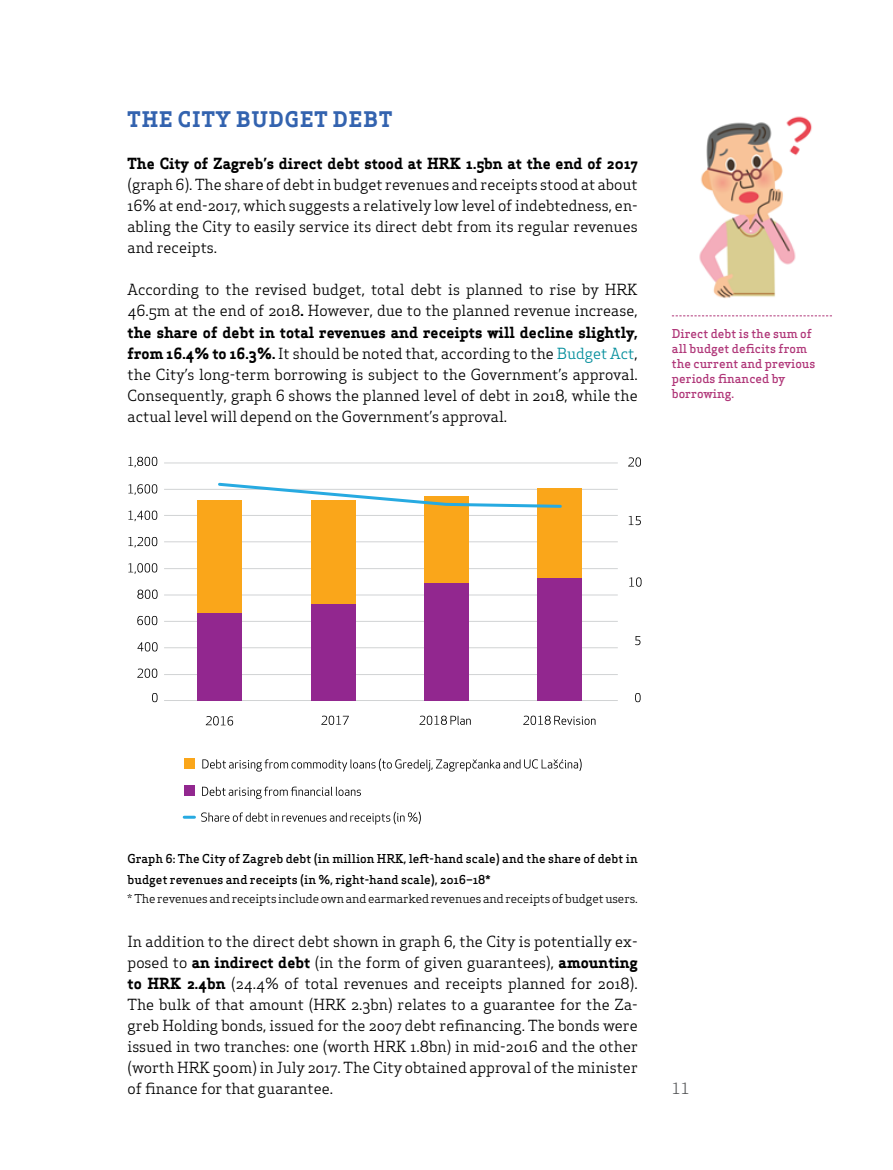
<style>
.page{position:relative;width:893px;height:1170px;background:#fff}
.page>*{position:absolute;margin:0;border:0;box-sizing:border-box;transform-origin:0 0}
.t1{font:700 21px "Apex Serif";letter-spacing:.05em;color:#3363af}
.t2{font:15px/21px "Apex Serif";color:#000;text-align:justify}
.t3{font:700 15px "Apex Serif";color:#000}
.t4{font:15px "Apex Serif";color:#58595b}
.t5{font:500 12px/21px "Apex Serif";color:#000}
.t6{font:500 12px/15px "Apex Serif";color:#b03779}
.t7{font:12px "Apex Serif";letter-spacing:-.01em;color:#000}
.s1{font-weight:700}
.s2{color:#008d9b}
</style>
<div class="page">
<svg style="left:672px;top:315px;width:160px;height:1px"></svg>
<hr style="left:164px;top:700px;width:454px;height:1px;background:#d1d3d4">
<hr style="left:164px;top:674px;width:454px;height:1px;background:#d1d3d4">
<hr style="left:164px;top:647px;width:454px;height:1px;background:#d1d3d4">
<hr style="left:164px;top:621px;width:454px;height:1px;background:#d1d3d4">
<hr style="left:164px;top:594px;width:454px;height:1px;background:#d1d3d4">
<hr style="left:164px;top:568px;width:454px;height:1px;background:#d1d3d4">
<hr style="left:164px;top:541px;width:454px;height:1px;background:#d1d3d4">
<hr style="left:164px;top:515px;width:454px;height:1px;background:#d1d3d4">
<hr style="left:164px;top:489px;width:454px;height:1px;background:#d1d3d4">
<hr style="left:164px;top:462px;width:454px;height:1px;background:#d1d3d4">
<img style="left:699px;top:116px;width:113px;height:182px">
<svg style="left:202px;top:758px;width:380px;height:13px"></svg>
<svg style="left:635px;top:693px;width:6px;height:9px"></svg>
<svg style="left:629px;top:516px;width:12px;height:9px"></svg>
<svg style="left:628px;top:457px;width:13px;height:9px"></svg>
<svg style="left:184px;top:815px;width:10px;height:3px"></svg>
<svg style="left:201px;top:811px;width:220px;height:13px"></svg>
<svg style="left:137px;top:642px;width:21px;height:9px"></svg>
<svg style="left:137px;top:616px;width:20px;height:9px"></svg>
<svg style="left:152px;top:693px;width:6px;height:9px"></svg>
<svg style="left:137px;top:668px;width:20px;height:9px"></svg>
<svg style="left:137px;top:589px;width:21px;height:9px"></svg>
<svg style="left:128px;top:563px;width:29px;height:11px"></svg>
<svg style="left:635px;top:636px;width:5px;height:9px"></svg>
<svg style="left:629px;top:577px;width:13px;height:9px"></svg>
<svg style="left:128px;top:537px;width:29px;height:10px"></svg>
<svg style="left:128px;top:510px;width:29px;height:11px"></svg>
<svg style="left:128px;top:484px;width:29px;height:11px"></svg>
<svg style="left:128px;top:456px;width:29px;height:11px"></svg>
<div style="left:197px;top:612px;width:45px;height:88px;background:#92278f"></div>
<svg style="left:206px;top:716px;width:27px;height:9px"></svg>
<div style="left:537px;top:578px;width:44px;height:122px;background:#92278f"></div>
<div style="left:537px;top:488px;width:44px;height:90px;background:#faa61a"></div>
<div style="left:424px;top:583px;width:44px;height:117px;background:#92278f"></div>
<div style="left:424px;top:496px;width:44px;height:87px;background:#faa61a"></div>
<svg style="left:321px;top:715px;width:28px;height:9px"></svg>
<svg style="left:419px;top:715px;width:52px;height:9px"></svg>
<svg style="left:523px;top:715px;width:72px;height:9px"></svg>
<svg style="left:202px;top:786px;width:159px;height:12px"></svg>
<div style="left:197px;top:500px;width:45px;height:112px;background:#faa61a"></div>
<div style="left:311px;top:603px;width:45px;height:97px;background:#92278f"></div>
<div style="left:311px;top:500px;width:45px;height:103px;background:#faa61a"></div>
<div style="left:184px;top:757px;width:10px;height:11px;background:#faa61a"></div>
<div style="left:184px;top:785px;width:10px;height:10px;background:#92278f"></div>
<svg style="left:218px;top:482px;width:344px;height:27px"></svg>
<h1 class="t1" style="left:128px;top:106px;width:266px">THE CITY BUDGET DEBT</h1>
<p class="t3" style="left:128px;top:154px;width:512px">The City of Zagreb’s direct debt stood at HRK 1.5bn at the end of 2017</p>
<p class="t2" style="left:128px;top:174px;width:512px">(graph 6). The share of debt in budget revenues and receipts stood at about 16% at end-2017, which suggests a relatively low level of indebtedness, en&shy;abling the City to easily service its direct debt from its regular revenues and receipts.</p>
<p class="t2" style="left:128px;top:279px;width:512px">According to the revised budget, total debt is planned to rise by HRK 46.5m at the end of 2018<span class="s1">.</span> However, due to the planned revenue increase, <span class="s1">the share of debt in total revenues and receipts will decline slightly, from 16.4% to 16.3%.</span> It should be noted that, according to the <span class="s2">Budget Act</span>, the City’s long-term borrowing is subject to the Government’s approval.<br>Consequently, graph 6 shows the planned level of debt in 2018, while the actual level will depend on the Government’s approval.</p>
<p class="t6" style="left:672px;top:325px;width:145px">Direct debt is the sum of all budget deficits from the current and previous periods financed by borrowing.</p>
<p class="t5" style="left:128px;top:847px;width:512px">Graph 6: The City of Zagreb debt (in million HRK, left-hand scale) and the share of debt in budget revenues and receipts (in %, right-hand scale), 2016–18*</p>
<p class="t7" style="left:128px;top:891px;width:512px">* The revenues and receipts include own and earmarked revenues and receipts of budget users.</p>
<p class="t2" style="left:128px;top:930px;width:512px">In addition to the direct debt shown in graph 6, the City is potentially ex&shy;posed to <span class="s1">an indirect debt</span> (in the form of given guarantees), <span class="s1">amounting to HRK 2.4bn</span> (24.4% of total revenues and receipts planned for 2018).<br>The bulk of that amount (HRK 2.3bn) relates to a guarantee for the Za&shy;greb Holding bonds, issued for the 2007 debt refinancing. The bonds were issued in two tranches: one (worth HRK 1.8bn) in mid-2016 and the other (worth HRK 500m) in July 2017. The City obtained approval of the minister of finance for that guarantee.</p>
<p class="t4" style="left:672px;top:1078px;width:19px">11</p>
</div>
